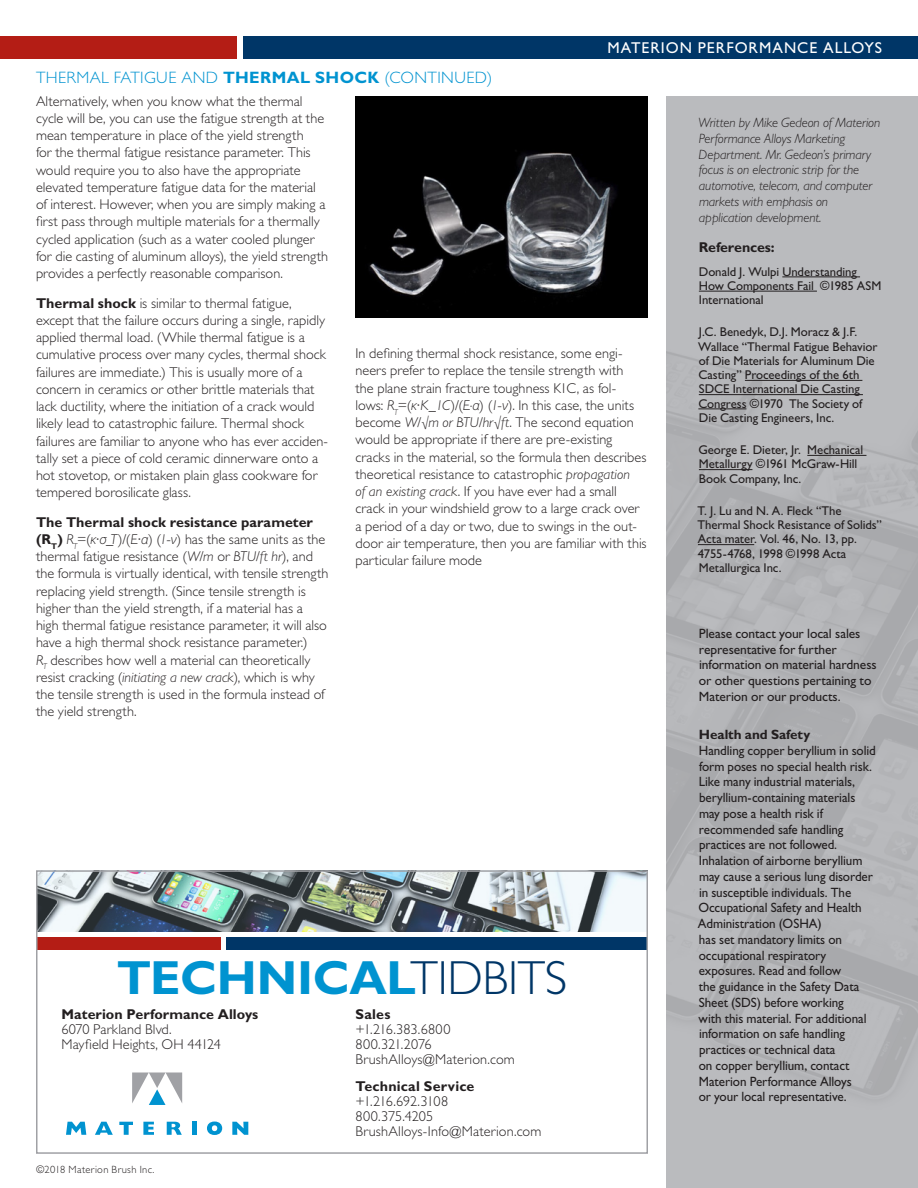
<style>
.page{position:relative;width:918px;height:1188px;background:#fff}
.page>*{position:absolute;margin:0;border:0;box-sizing:border-box;transform-origin:0 0}
.t1{font:700 48px "Gill Sans Std";letter-spacing:-.01em;color:#0093d0}
.BlueHeaders{font:300 16.5px "Gill Sans Std";letter-spacing:.025em;color:#0093d0}
.t2{font:15.75px "Gill Sans Std";letter-spacing:.065em;color:#fff}
.Body_Copy{font:300 14.25px/17.2px "Gill Sans Std";letter-spacing:.005em;color:#231f20}
.Body_Copy-2{font:700 14.25px "Gill Sans Std";color:#231f20}
.Body_Copy-3{font:13.5px/15.8px "Gill Sans Std";letter-spacing:-.005em;color:#231f20}
.Body_Copy-4{font:italic 300 13.5px/15.9px "Gill Sans Std";letter-spacing:-.01em;color:#231f20}
.Body_Copy-5{font:700 13.5px "Gill Sans Std";color:#231f20}
.Body_Copy-6{font:12.75px/14.2px "Gill Sans Std";letter-spacing:-.005em;color:#231f20}
.Body_Copy-7{font:300 10.5px "Gill Sans Std";letter-spacing:.035em;color:#231f20}
.s1{font-weight:700}
.s2{font-style:italic}
.s3{font-family:"Myriad Pro";font-style:italic}
.s4{font-weight:300;color:#003667}
</style>
<div class="page">
<div style="left:243px;top:36px;width:675px;height:22px;background:#003667"></div>
<div style="left:0;top:36px;width:237px;height:22px;background:#b41d15"></div>
<div style="left:666px;top:96px;width:252px;height:1092px;background:linear-gradient(to right,#b5b6b8,#b5b6b9)"></div>
<div style="left:226px;top:938px;width:422px;height:12px;background:#003667"></div>
<div style="left:36px;top:938px;width:184px;height:12px;background:#b41d15"></div>
<img style="left:39px;top:873px;width:606px;height:59px">
<div style="left:36px;top:870px;width:612px;height:284px;border:2px solid #a0a1a5"></div>
<svg style="left:132px;top:1072px;width:50px;height:33px"></svg>
<svg style="left:66px;top:1122px;width:20px;height:13px"></svg>
<svg style="left:95px;top:1122px;width:18px;height:13px"></svg>
<svg style="left:119px;top:1122px;width:14px;height:13px"></svg>
<svg style="left:143px;top:1122px;width:11px;height:13px"></svg>
<svg style="left:167px;top:1122px;width:15px;height:13px"></svg>
<div style="left:192px;top:1122px;width:5px;height:13px;background:#0093d0"></div>
<svg style="left:207px;top:1122px;width:15px;height:13px"></svg>
<svg style="left:232px;top:1122px;width:16px;height:13px"></svg>
<hr style="left:782px;top:277px;width:78px;height:1px;background:#231f20">
<hr style="left:699px;top:291px;width:118px;height:1px;background:#231f20">
<hr style="left:745px;top:380px;width:117px;height:1px;background:#231f20">
<hr style="left:699px;top:394px;width:164px;height:1px;background:#231f20">
<hr style="left:698px;top:409px;width:48px;height:1px;background:#231f20">
<hr style="left:807px;top:455px;width:59px;height:1px;background:#231f20">
<hr style="left:699px;top:469px;width:53px;height:1px;background:#231f20">
<hr style="left:698px;top:544px;width:56px;height:1px;background:#231f20">
<img style="left:356px;top:96px;width:292px;height:221px">
<p class="t2" style="left:608px;top:39px;width:276px">MATERION PERFORMANCE ALLOYS</p>
<p class="BlueHeaders" style="left:36px;top:68px;width:458px">THERMAL FATIGUE AND <span class="s1">THERMAL SHOCK</span> (CONTINUED)</p>
<p class="Body_Copy" style="left:36px;top:92px;width:294px">Alternatively, when you know what the thermal cycle will be, you can use the fatigue strength at the mean temperature in place of the yield strength<br>for the thermal fatigue resistance parameter. This would require you to also have the appropriate elevated temperature fatigue data for the material of interest. However, when you are simply making a first pass through multiple materials for a thermally cycled application (such as a water cooled plunger for die casting of aluminum alloys), the yield strength provides a perfectly reasonable comparison.</p>
<p class="Body_Copy" style="left:36px;top:294px;width:294px"><span class="s1">Thermal shock</span> is similar to thermal fatigue, except that the failure occurs during a single, rapidly applied thermal load. (While thermal fatigue is a cumulative process over many cycles, thermal shock failures are immediate.) This is usually more of a concern in ceramics or other brittle materials that lack ductility, where the initiation of a crack would likely lead to catastrophic failure. Thermal shock failures are familiar to anyone who has ever acciden&shy;tally set a piece of cold ceramic dinnerware onto a hot stovetop, or mistaken plain glass cookware for tempered borosilicate glass.</p>
<p class="Body_Copy" style="left:36px;top:513px;width:294px"><span class="s1">The Thermal shock resistance parameter (R</span><sub>T</sub><span class="s1">)</span> <span class="s2">R</span><sub>T</sub>=(<span class="s3">κ</span>∙<span class="s3">σ</span>_<span class="s2">T</span>)/(<span class="s2">E</span>∙<span class="s3">α</span>) (<span class="s2">1</span>-<span class="s3">ν</span>) has the same units as the thermal fatigue resistance (<span class="s2">W/m</span> or <span class="s2">BTU/ft hr</span>), and the formula is virtually identical, with tensile strength replacing yield strength. (Since tensile strength is higher than the yield strength, if a material has a high thermal fatigue resistance parameter, it will also have a high thermal shock resistance parameter.)<br><span class="s2">R</span><sub>T</sub> describes how well a material can theoretically resist cracking (<span class="s2">initiating a new crack</span>), which is why the tensile strength is used in the formula instead of the yield strength.</p>
<p class="Body_Copy" style="left:356px;top:345px;width:293px">In defining thermal shock resistance, some engi&shy;neers prefer to replace the tensile strength with<br>the plane strain fracture toughness K1C, as fol&shy;lows: <span class="s2">R</span><sub>T</sub>=(<span class="s3">κ</span>∙<span class="s2">K_1C</span>)/(<span class="s2">E</span><span class="s3">∙α</span>) (<span class="s2">1</span>-<span class="s3">ν</span>). In this case, the units become <span class="s2">W/√m or BTU/hr√ft</span>. The second equation would be appropriate if there are pre-existing cracks in the material, so the formula then describes theoretical resistance to catastrophic <span class="s2">propagation<br>of an existing crack</span>. If you have ever had a small crack in your windshield grow to a large crack over a period of a day or two, due to swings in the out&shy;door air temperature, then you are familiar with this particular failure mode</p>
<p class="t1" style="left:117px;top:950px;width:452px">TECHNICAL<span class="s4">TIDBITS</span></p>
<p class="Body_Copy-2" style="left:62px;top:1006px;width:198px">Materion Performance Alloys</p>
<p class="Body_Copy" style="left:62px;top:1021px;width:112px">6070 Parkland Blvd.</p>
<p class="Body_Copy" style="left:62px;top:1036px;width:161px">Mayfield Heights, OH 44124</p>
<p class="Body_Copy-7" style="left:36px;top:1163px;width:120px">©2018 Materion Brush Inc.</p>
<p class="Body_Copy" style="left:356px;top:1007px;width:161px;line-height:15px"><span class="s1">Sales<br></span>+1.216.383.6800<br>800.321.2076<br>BrushAlloys@Materion.com</p>
<p class="Body_Copy" style="left:356px;top:1079px;width:187px;line-height:15px"><span class="s1">Technical Service </span>+1.216.692.3108<br>800.375.4205<br>BrushAlloys-Info@Materion.com</p>
<p class="Body_Copy-4" style="left:698px;top:115px;width:184px">Written by Mike Gedeon of Materion<br>Performance Alloys Marketing<br>Department. Mr. Gedeon’s primary focus is on electronic strip for the automotive, telecom, and computer markets with emphasis on application development.</p>
<p class="Body_Copy-2" style="left:699px;top:239px;width:78px">References:</p>
<p class="Body_Copy-6" style="left:699px;top:264px;width:184px">Donald J. Wulpi Understanding<br>How Components Fail ©1985 ASM<br>International</p>
<p class="Body_Copy-6" style="left:698px;top:325px;width:181px">J.C. Benedyk, D.J. Moracz &amp; J.F.<br>Wallace “Thermal Fatigue Behavior of Die Materials for Aluminum Die<br>Casting” Proceedings of the 6th<br>SDCE International Die Casting<br>Congress ©1970 The Society of<br>Die Casting Engineers, Inc.</p>
<p class="Body_Copy-6" style="left:698px;top:443px;width:167px">George E. Dieter, Jr. Mechanical<br>Metallurgy ©1961 McGraw-Hill<br>Book Company, Inc.</p>
<p class="Body_Copy-6" style="left:698px;top:504px;width:186px">T. J. Lu and N. A. Fleck “The<br>Thermal Shock Resistance of Solids”<br>Acta mater. Vol. 46, No. 13, pp.<br>4755-4768, 1998 ©1998 Acta<br>Metallurgica Inc.</p>
<p class="Body_Copy-3" style="left:699px;top:626px;width:179px">Please contact your local sales representative for further information on material hardness or other questions pertaining to<br>Materion or our products.</p>
<p class="Body_Copy-5" style="left:699px;top:727px;width:113px">Health and Safety</p>
<p class="Body_Copy-3" style="left:698px;top:743px;width:179px">Handling copper beryllium in solid form poses no special health risk.<br>Like many industrial materials, beryllium-containing materials may pose a health risk if recommended safe handling practices are not followed.<br>Inhalation of airborne beryllium may cause a serious lung disorder in susceptible individuals. The<br>Occupational Safety and Health<br>Administration (OSHA)<br>has set mandatory limits on occupational respiratory exposures. Read and follow<br>the guidance in the Safety Data<br>Sheet (SDS) before working<br>with this material. For additional information on safe handling practices or technical data<br>on copper beryllium, contact<br>Materion Performance Alloys<br>or your local representative.</p>
</div>
